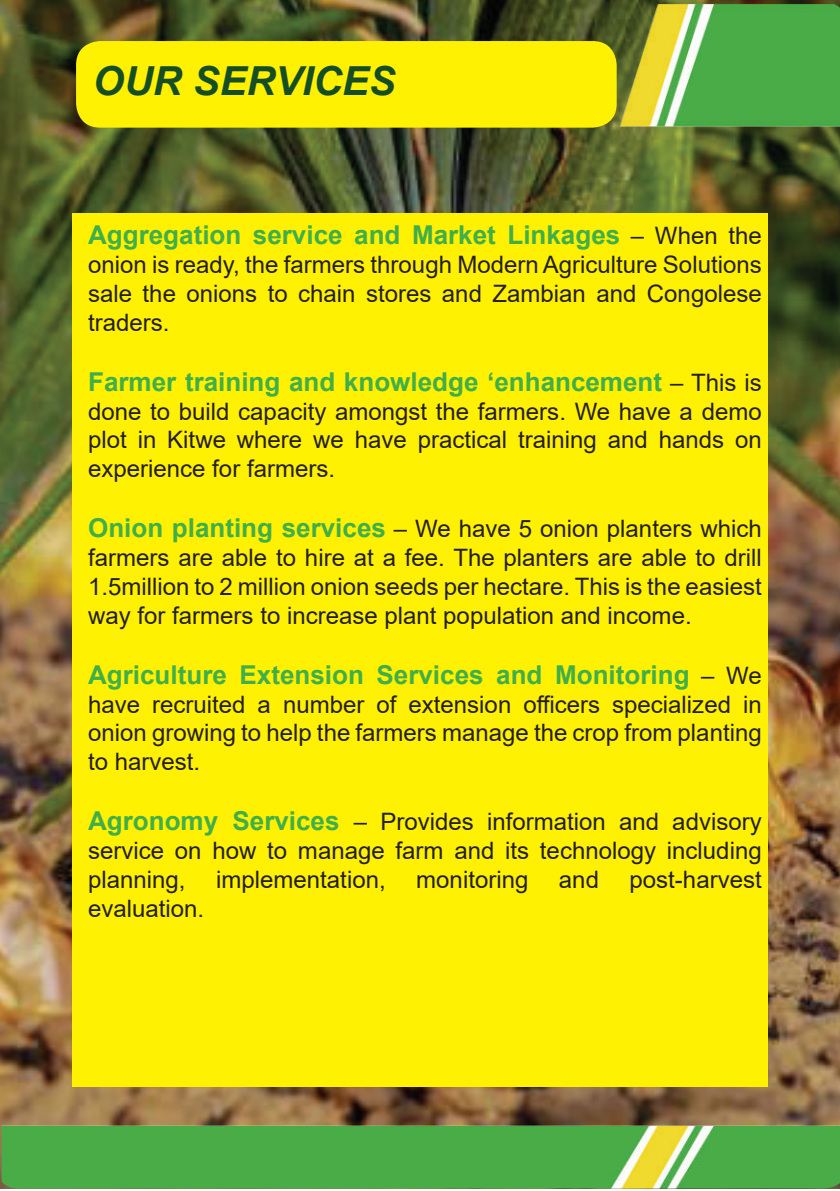
<style>
.page{position:relative;width:840px;height:1191px;background:#fff}
.page>*{position:absolute;margin:0;border:0;box-sizing:border-box;transform-origin:0 0}
.t1{font:italic 700 40px "Arial";color:#154d25}
.t2{font:700 26px "Arial";color:#40ae49}
.t3{font:24px/28.8px "Arial";color:#231f20;text-align:justify}
.s1{font-weight:400;font-size:24px;color:#231f20}
.s2{font-weight:700;font-size:26px;color:#40ae49}
</style>
<div class="page">
<img style="left:2px;top:4px;width:837px;height:1184px">
<div style="left:76px;top:41px;width:540px;height:87px;background:#fff101;border-radius:24px"></div>
<div style="left:72px;top:213px;width:695px;height:874px;background:#fff101"></div>
<h1 class="t1" style="left:93px;top:55px;width:304px">OUR SERVICES</h1>
<p class="t2" style="left:88px;top:217px;width:674px">Aggregation service and Market Linkages <span class="s1">– When the</span></p>
<p class="t3" style="left:88px;top:250px;width:674px">onion is ready, the farmers through Modern Agriculture Solutions sale the onions to chain stores and Zambian and Congolese traders.</p>
<p class="t2" style="left:88px;top:363px;width:674px">Farmer training and knowledge ‘enhancement <span class="s1">– This is</span></p>
<p class="t3" style="left:88px;top:397px;width:674px">done to build capacity amongst the farmers. We have a demo plot in Kitwe where we have practical training and hands on experience for farmers.</p>
<p class="t3" style="left:88px;top:514px;width:674px"><span class="s2">Onion planting services</span> – We have 5 onion planters which farmers are able to hire at a fee. The planters are able to drill 1.5million to 2 million onion seeds per hectare. This is the easiest way for farmers to increase plant population and income.</p>
<p class="t2" style="left:88px;top:656px;width:674px">Agriculture Extension Services and Monitoring <span class="s1">– We</span></p>
<p class="t3" style="left:88px;top:689px;width:674px">have recruited a number of extension officers specialized in onion growing to help the farmers manage the crop from planting to harvest.</p>
<p class="t3" style="left:88px;top:807px;width:674px"><span class="s2">Agronomy Services</span> – Provides information and advisory service on how to manage farm and its technology including planning,</p>
<p class="t3" style="left:216px;top:865px;width:171px">implementation,</p>
<p class="t3" style="left:416px;top:865px;width:114px">monitoring</p>
<p class="t3" style="left:558px;top:865px;width:42px">and</p>
<p class="t3" style="left:629px;top:865px;width:134px">post-harvest</p>
<p class="t3" style="left:88px;top:893px;width:118px">evaluation.</p>
</div>
